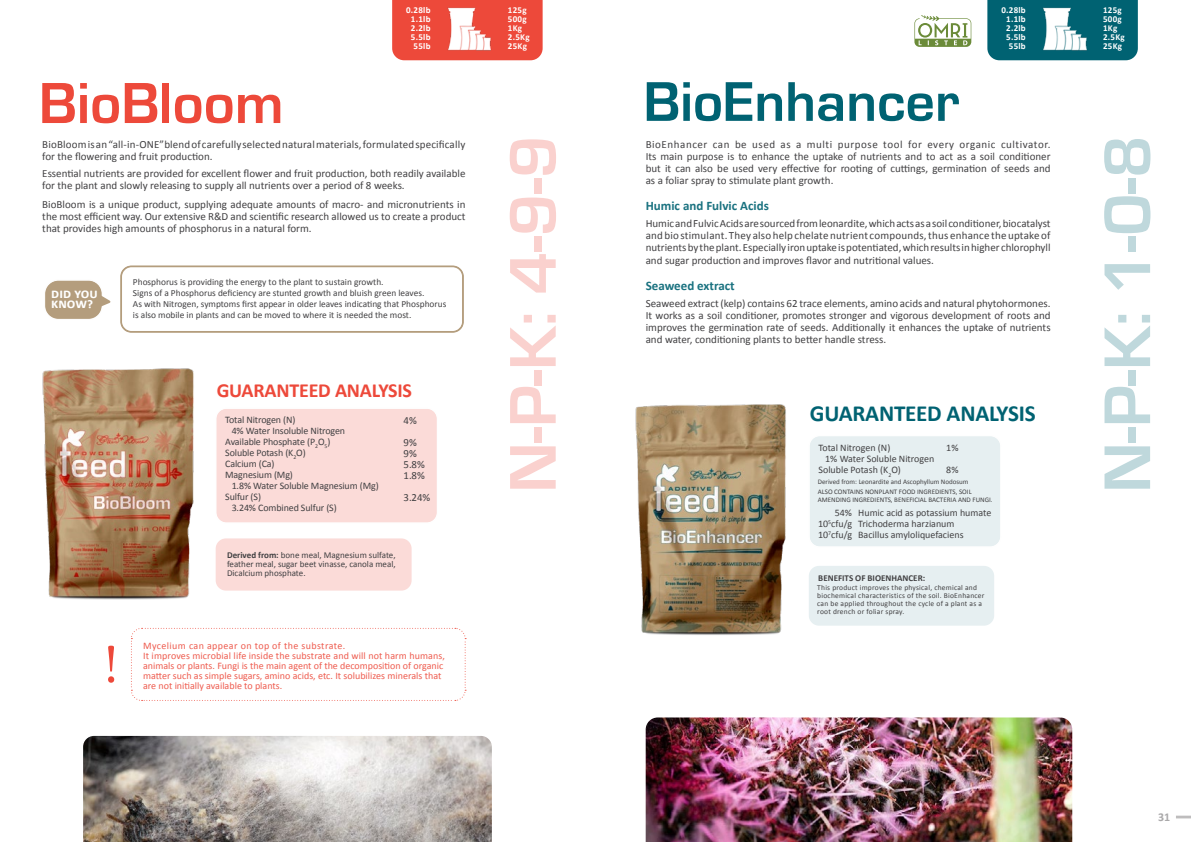
<style>
.page{position:relative;width:1191px;height:842px;background:#fff}
.page>*{position:absolute;margin:0;border:0;box-sizing:border-box;transform-origin:0 0}
.t1{font:700 68.4px "Eurostile";color:#fad1ce}
.t2{font:700 68.4px "Eurostile";color:#bfd8dc}
.t3{font:700 60px "Eurostile";color:#ed493a}
.t4{font:700 58px "Eurostile";color:#006272}
.t5{font:54.7px "Minion Pro";color:#ed493a}
.t6{font:700 23.1px "Calibri";letter-spacing:-.01em;color:#006272}
.t7{font:700 20px "Calibri";letter-spacing:-.01em;color:#ed493a}
.t8{font:700 14.2px/10.7px "Calibri";color:#fff}
.t9{font:700 13px "Calibri";color:#1a7280}
.t10{font:700 12px "Calibri";color:#aaa9aa}
.t11{font:11px/12px "Calibri";color:#414042;text-align:justify}
.t12{font:10.9px/13px "Calibri";color:#414042}
.t13{font:10px/11px "Calibri";letter-spacing:-.01em;color:#414042}
.t14{font:10px/10px "Calibri";color:#ee5b4e}
.t15{font:9.4px/11.1px "Calibri";color:#414042}
.t16{font:9px/9px "Calibri";color:#414042;text-align:justify}
.t17{font:700 9px/9px "Calibri";letter-spacing:.03em;color:#fff;text-align:justify}
.t18{font:700 9px "Calibri";color:#414042}
.t19{font:7.5px/8px "Calibri";letter-spacing:.03em;color:#414042}
.t20{font:7px/8px "Calibri";color:#414042}
.s1{font-weight:700}
</style>
<div class="page">
<svg style="left:1176px;top:816px;width:15px;height:3px"></svg>
<div style="left:121px;top:267px;width:341px;height:65px;border:1px solid #b49d7d;border-radius:10px"></div>
<div style="left:44px;top:280px;width:59px;height:40px;background:#b49d7d;border-radius:14px"></div>
<div style="left:44px;top:280px;width:59px;height:40px;border:1px solid #fff;border-radius:14px"></div>
<div style="left:45px;top:280px;width:57px;height:39px;border:1px solid #fff;border-radius:14px"></div>
<svg style="left:97px;top:285px;width:14px;height:27px"></svg>
<svg style="left:131px;top:627px;width:335px;height:74px"></svg>
<div style="left:216px;top:408px;width:222px;height:115px;background:#fbdbd8;border-radius:11px"></div>
<div style="left:216px;top:408px;width:221px;height:115px;border:1px solid #fff;border-radius:10px"></div>
<div style="left:809px;top:435px;width:192px;height:112px;background:#e6eff1;border-radius:11px"></div>
<div style="left:809px;top:436px;width:191px;height:111px;border:1px solid #fff;border-radius:10px"></div>
<div style="left:216px;top:538px;width:195px;height:53px;background:#fbdbd8;border-radius:10px"></div>
<div style="left:809px;top:566px;width:185px;height:60px;background:#e6eff1;border-radius:10px"></div>
<img style="left:645px;top:717px;width:427px;height:125px">
<img style="left:635px;top:404px;width:151px;height:231px">
<img style="left:83px;top:736px;width:409px;height:106px">
<img style="left:42px;top:368px;width:152px;height:232px">
<div style="left:392px;top:0;width:150px;height:60px;background:#ed493a"></div>
<svg style="left:987px;top:0;width:150px;height:60px;background:#247886"></svg>
<img style="left:445px;top:5px;width:48px;height:46px">
<svg style="left:914px;top:15px;width:57px;height:32px"></svg>
<p class="t17" style="left:411px;top:6px;width:21px;text-indent:-5px">0.28lb 1.1lb 2.2lb 5.5lb 55lb</p>
<p class="t17" style="left:508px;top:6px;width:23px;text-align:left">125g<br>500g<br>1Kg<br>2.5Kg<br>25Kg</p>
<p class="t17" style="left:1006px;top:6px;width:21px;text-indent:-5px">0.28lb 1.1lb 2.2lb 5.5lb 55lb</p>
<p class="t17" style="left:1103px;top:6px;width:23px;text-align:left">125g<br>500g<br>1Kg<br>2.5Kg<br>25Kg</p>
<h2 class="t3" style="left:39px;top:71px;width:246px">BioBloom</h2>
<p class="t11" style="left:42px;top:138px;width:424px">BioBloom is an “all-in-ONE”blend of carefully selected natural materials, formulated specifically for the flowering and fruit production.</p>
<p class="t11" style="left:42px;top:167px;width:425px">Essential nutrients are provided for excellent flower and fruit production, both readily available for the plant and slowly releasing to supply all nutrients over a period of 8 weeks.</p>
<p class="t11" style="left:42px;top:198px;width:425px">BioBloom is a unique product, supplying adequate amounts of macro- and micronutrients in the most efficient way. Our extensive R&amp;D and scientific research allowed us to create a product that provides high amounts of phosphorus in a natural form.</p>
<p class="t8" style="left:51px;top:288px;width:48px">Did You<br>Know?</p>
<p class="t15" style="left:133px;top:277px;width:315px">Phosphorus is providing the energy to the plant to sustain growth.<br>Signs of a Phosphorus deficiency are stunted growth and bluish green leaves.<br>As with Nitrogen, symptoms first appear in older leaves indicating that Phosphorus is also mobile in plants and can be moved to where it is needed the most.</p>
<h3 class="t7" style="left:217px;top:378px;width:197px">GUARANTEED ANALYSIS</h3>
<p class="t13" style="left:225px;top:414px;width:72px">Total Nitrogen (N)</p>
<p class="t13" style="left:232px;top:425px;width:115px">4% Water Insoluble Nitrogen</p>
<p class="t13" style="left:225px;top:436px;width:107px">Available Phosphate (P<sub>2</sub>O<sub>5</sub>)</p>
<p class="t13" style="left:225px;top:447px;width:82px">Soluble Potash (K<sub>2</sub>O)</p>
<p class="t13" style="left:225px;top:458px;width:51px">Calcium (Ca)</p>
<p class="t13" style="left:225px;top:469px;width:69px">Magnesium (Mg)</p>
<p class="t13" style="left:232px;top:480px;width:149px">1.8% Water Soluble Magnesium (Mg)</p>
<p class="t13" style="left:225px;top:491px;width:37px">Sulfur (S)</p>
<p class="t13" style="left:232px;top:502px;width:107px">3.24% Combined Sulfur (S)</p>
<p class="t12" style="left:363px;top:480px;width:23px">1.2%</p>
<p class="t12" style="left:403px;top:409px;width:15px;line-height:22px">4%<br>9%</p>
<p class="t12" style="left:403px;top:448px;width:23px;line-height:11px">9%<br>5.8%<br>1.8%</p>
<p class="t12" style="left:403px;top:491px;width:28px">3.24%</p>
<p class="t16" style="left:227px;top:550px;width:170px"><span class="s1">Derived from:</span> bone meal, Magnesium sulfate, feather meal, sugar beet vinasse, canola meal, Dicalcium phosphate.</p>
<h3 class="t5" style="left:104px;top:628px;width:17px">!</h3>
<p class="t14" style="left:143px;top:640px;width:303px">Mycelium can appear on top of the substrate.<br>It improves microbial life inside the substrate and will not harm humans, animals or plants. Fungi is the main agent of the decomposition of organic matter such as simple sugars, amino acids, etc. It solubilizes minerals that</p>
<p class="t14" style="left:143px;top:680px;width:141px">are not initially available to plants.</p>
<h1 class="t1" style="left:496px;top:493px;width:359px;rotate:-90deg">N-P-K: 4-9-9</h1>
<h3 class="t4" style="left:643px;top:70px;width:317px">BioEnhancer</h3>
<p class="t11" style="left:645px;top:138px;width:406px">BioEnhancer can be used as a multi purpose tool for every organic cultivator.<br>Its main purpose is to enhance the uptake of nutrients and to act as a soil conditioner but it can also be used very effective for rooting of cuttings, germination of seeds and as a foliar spray to stimulate plant growth.</p>
<p class="t9" style="left:645px;top:197px;width:125px">Humic and Fulvic Acids</p>
<p class="t11" style="left:645px;top:217px;width:406px">Humic and Fulvic Acids are sourced from leonardite, which acts as a soil conditioner, biocatalyst and bio stimulant. They also help chelate nutrient compounds, thus enhance the uptake of nutrients by the plant. Especially iron uptake is potentiated, which results in higher chlorophyll</p>
<p class="t11" style="left:645px;top:254px;width:290px">and sugar production and improves flavor and nutritional values.</p>
<p class="t9" style="left:645px;top:277px;width:91px">Seaweed extract</p>
<p class="t11" style="left:645px;top:297px;width:406px">Seaweed extract (kelp) contains 62 trace elements, amino acids and natural phytohormones.<br>It works as a soil conditioner, promotes stronger and vigorous development of roots and improves the germination rate of seeds. Additionally it enhances the uptake of nutrients and water, conditioning plants to better handle stress.</p>
<h3 class="t6" style="left:810px;top:399px;width:227px">GUARANTEED ANALYSIS</h3>
<p class="t12" style="left:950px;top:441px;width:20px">24%</p>
<p class="t12" style="left:947px;top:480px;width:23px;text-align:justify;text-indent:8px">6% 12% 1.2%</p>
<p class="t13" style="left:818px;top:442px;width:73px">Total Nitrogen (N)</p>
<p class="t13" style="left:825px;top:453px;width:111px">1% Water Soluble Nitrogen</p>
<p class="t13" style="left:818px;top:464px;width:84px">Soluble Potash (K<sub>2</sub>O)</p>
<p class="t13" style="left:858px;top:507px;width:135px">Humic acid as potassium humate<br>Trichoderma harzianum<br>Bacillus amyloliquefaciens</p>
<p class="t13" style="left:946px;top:442px;width:14px">1%</p>
<p class="t13" style="left:946px;top:464px;width:14px">8%</p>
<p class="t20" style="left:818px;top:478px;width:152px">Derived from: Leonardite and Ascophyllum Nodosum</p>
<p class="t20" style="left:818px;top:488px;width:176px">ALSO CONTAINS NONPLANT FOOD INGREDIENTS, SOIL<br>AMENDING INGREDIENTS, BENEFICIAL BACTERIA AND FUNGI.</p>
<p class="t13" style="left:818px;top:507px;width:35px;text-align:justify;text-indent:17px">54% 10<sup>5</sup>cfu/g 10<sup>7</sup>cfu/g</p>
<p class="t18" style="left:818px;top:572px;width:108px">BENEFITS OF BIOENHANCER:</p>
<p class="t19" style="left:817px;top:584px;width:169px">This product improves the physical, chemical and biochemical characteristics of the soil. BioEnhancer can be applied throughout the cycle of a plant as a root drench or foliar spray.</p>
<h1 class="t2" style="left:1090px;top:493px;width:359px;rotate:-90deg">N-P-K: 1-0-8</h1>
<p class="t10" style="left:1158px;top:809px;width:14px">31</p>
</div>
